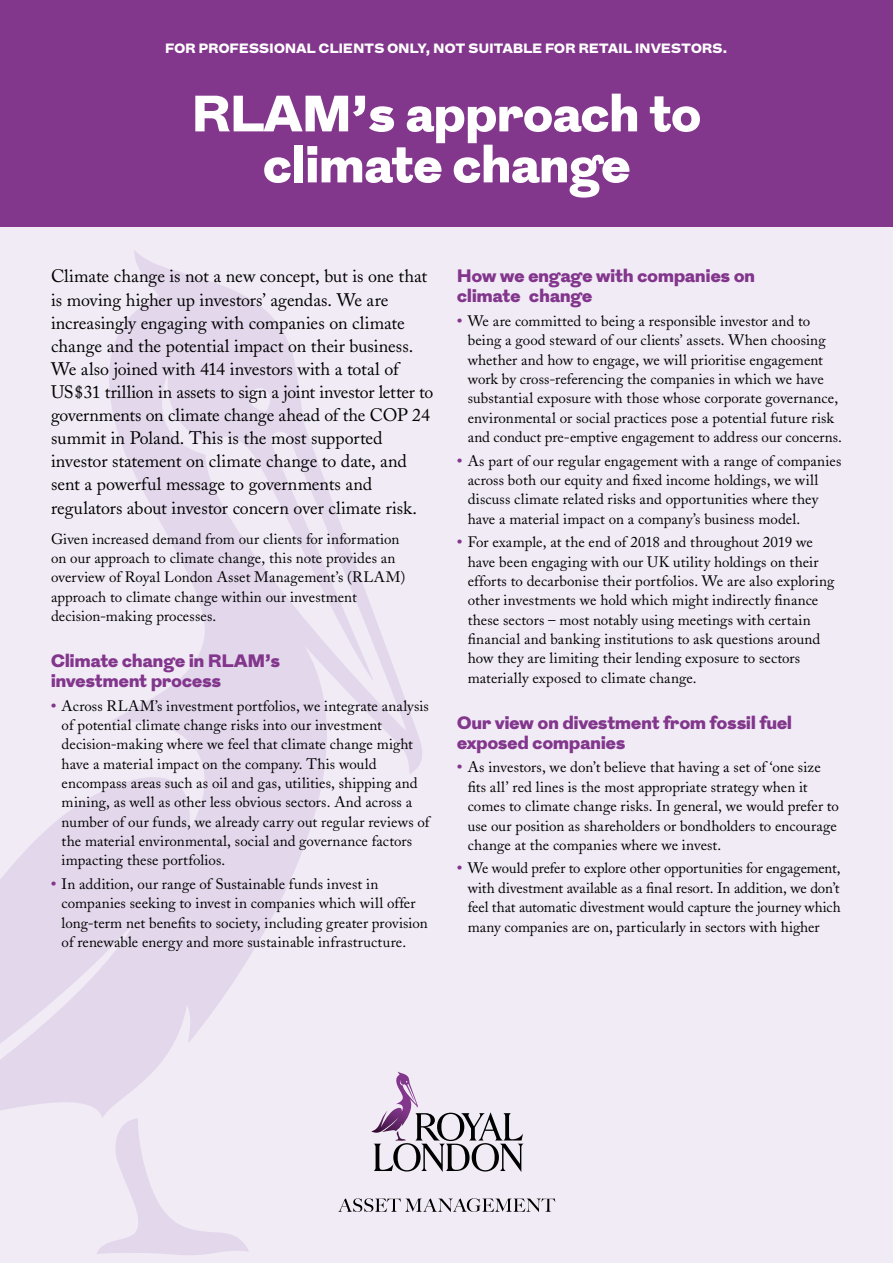
<style>
.page{position:relative;width:893px;height:1263px;background:#f1ebf6}
.page>*{position:absolute;margin:0;border:0;box-sizing:border-box;transform-origin:0 0}
.t1{font:900 51px/51px "Grot";letter-spacing:.01em;color:#fff;text-align:center}
.t2{font:18px/23.1px "Adobe Caslon";letter-spacing:-.005em;color:#000}
.t3{font:900 18px/20.2px "Grot";letter-spacing:.01em;color:#82368c}
.t4{font:15px/19.4px "Adobe Caslon";letter-spacing:.005em;color:#000}
.t5{font:900 13.5px "Grot";letter-spacing:.03em;color:#fff}
.s1{font-weight:700;color:#82368c}
</style>
<div class="page">
<div style="left:0;top:0;width:893px;height:226px;background:#82368c"></div>
<svg style="left:0;top:250px;width:422px;height:1005px"></svg>
<svg style="left:371px;top:1071px;width:153px;height:101px"></svg>
<svg style="left:338px;top:1198px;width:217px;height:14px"></svg>
<p class="t5" style="left:166px;top:38px;width:563px">FOR PROFESSIONAL CLIENTS ONLY, NOT SUITABLE FOR RETAIL INVESTORS.</p>
<h1 class="t1" style="left:192px;top:91px;width:510px">RLAM’s approach to climate change</h1>
<p class="t2" style="left:51px;top:265px;width:384px">Climate change is not a new concept, but is one that is moving higher up investors’ agendas. We are increasingly engaging with companies on climate change and the potential impact on their business.<br>We also joined with 414 investors with a total of US$31 trillion in assets to sign a joint investor letter to governments on climate change ahead of the COP 24 summit in Poland. This is the most supported investor statement on climate change to date, and sent a powerful message to governments and regulators about investor concern over climate risk.</p>
<p class="t4" style="left:51px;top:529px;width:356px">Given increased demand from our clients for information on our approach to climate change, this note provides an overview of Royal London Asset Management’s (RLAM) approach to climate change within our investment decision-making processes.</p>
<p class="t3" style="left:51px;top:651px;width:230px">Climate change in RLAM’s investment process</p>
<p class="t4" style="left:62px;top:696px;width:369px;text-indent:-11px"><span class="s1">•</span> Across RLAM’s investment portfolios, we integrate analysis of potential climate change risks into our investment decision-making where we feel that climate change might have a material impact on the company. This would encompass areas such as oil and gas, utilities, shipping and mining, as well as other less obvious sectors. And across a number of our funds, we already carry out regular reviews of the material environmental, social and governance factors impacting these portfolios.</p>
<p class="t4" style="left:62px;top:874px;width:368px;text-indent:-11px"><span class="s1">•</span> In addition, our range of Sustainable funds invest in companies seeking to invest in companies which will offer long-term net benefits to society, including greater provision of renewable energy and more sustainable infrastructure.</p>
<p class="t3" style="left:457px;top:267px;width:299px">How we engage with companies on climate change</p>
<p class="t4" style="left:468px;top:311px;width:376px;text-indent:-11px"><span class="s1">•</span> We are committed to being a responsible investor and to being a good steward of our clients’ assets. When choosing whether and how to engage, we will prioritise engagement work by cross-referencing the companies in which we have substantial exposure with those whose corporate governance, environmental or social practices pose a potential future risk and conduct pre-emptive engagement to address our concerns.</p>
<p class="t4" style="left:468px;top:451px;width:375px;text-indent:-11px"><span class="s1">•</span> As part of our regular engagement with a range of companies across both our equity and fixed income holdings, we will discuss climate related risks and opportunities where they have a material impact on a company’s business model.</p>
<p class="t4" style="left:468px;top:533px;width:368px;text-indent:-11px"><span class="s1">•</span> For example, at the end of 2018 and throughout 2019 we have been engaging with our UK utility holdings on their efforts to decarbonise their portfolios. We are also exploring other investments we hold which might indirectly finance these sectors – most notably using meetings with certain financial and banking institutions to ask questions around how they are limiting their lending exposure to sectors materially exposed to climate change.</p>
<p class="t3" style="left:457px;top:713px;width:336px">Our view on divestment from fossil fuel exposed companies</p>
<p class="t4" style="left:468px;top:758px;width:373px;text-indent:-11px"><span class="s1">•</span> As investors, we don’t believe that having a set of ‘one size fits all’ red lines is the most appropriate strategy when it comes to climate change risks. In general, we would prefer to use our position as shareholders or bondholders to encourage change at the companies where we invest.</p>
<p class="t4" style="left:468px;top:859px;width:374px;text-align:justify;text-indent:-11px"><span class="s1">•</span> We would prefer to explore other opportunities for engagement, with divestment available as a final resort. In addition, we don’t feel that automatic divestment would capture the journey which many companies are on, particularly in sectors with higher</p>
</div>
